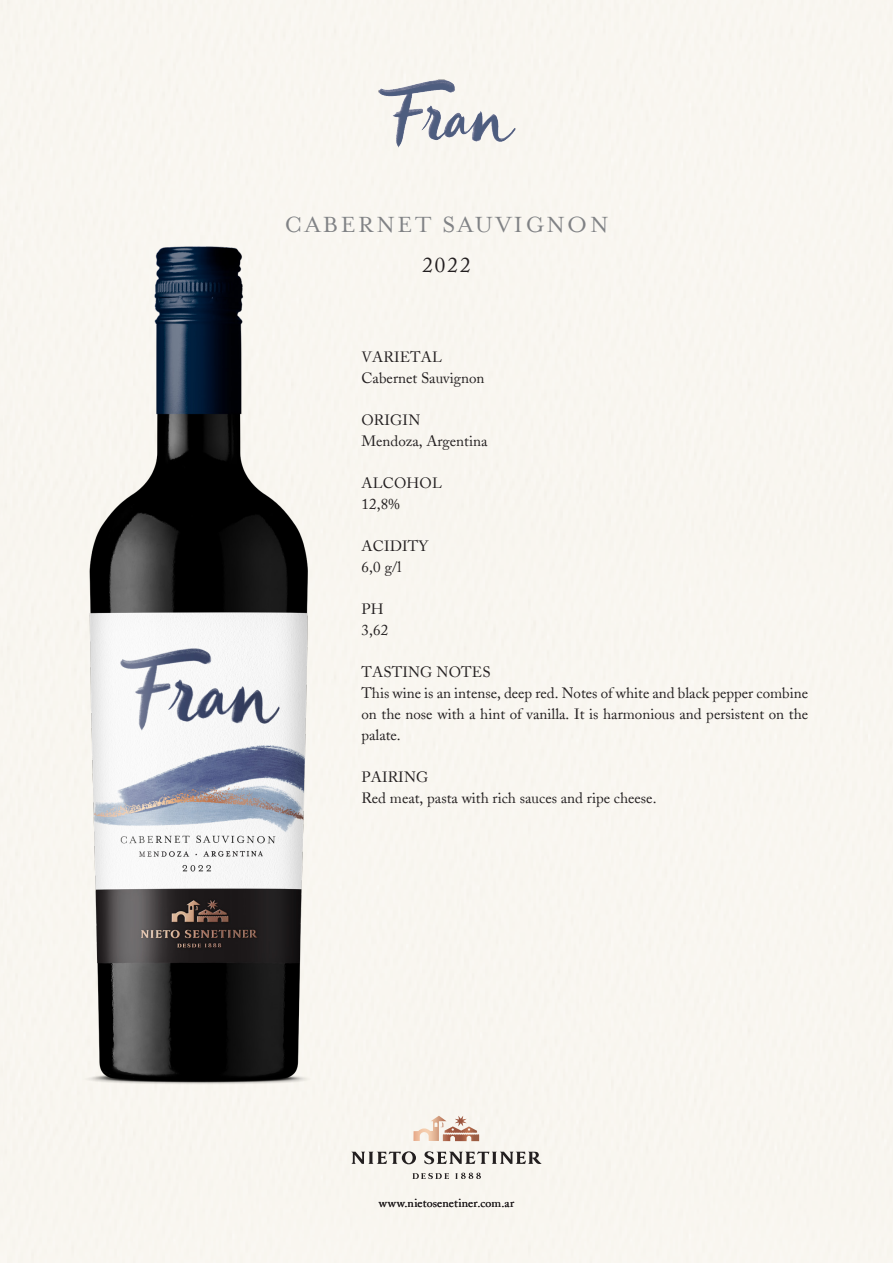
<style>
.page{position:relative;width:893px;height:1263px;background:#fff}
.page>*{position:absolute;margin:0;border:0;box-sizing:border-box;transform-origin:0 0}
.t1{font:25.5px "Mrs Eaves Roman";letter-spacing:.1em;color:#808285}
.t2{font:21px "Adobe Caslon";color:#231f20}
.t3{font:15px/21px "Adobe Caslon";color:#231f20;text-align:justify}
.t4{font:12px "Adobe Caslon";letter-spacing:.015em;color:#231f20}
</style>
<div class="page">
<svg style="left:413px;top:1116px;width:66px;height:25px"></svg>
<svg style="left:351px;top:1151px;width:191px;height:28px"></svg>
<img style="left:58px;top:236px;width:279px;height:868px">
<img style="left:375px;top:66px;width:143px;height:92px">
<p class="t1" style="left:284px;top:213px;width:326px">CABERNET SAUVIGNON</p>
<p class="t2" style="left:422px;top:252px;width:50px">2022</p>
<p class="t3" style="left:361px;top:347px;width:82px">VARIETAL</p>
<p class="t3" style="left:361px;top:368px;width:125px">Cabernet Sauvignon</p>
<p class="t3" style="left:361px;top:410px;width:60px">ORIGIN</p>
<p class="t3" style="left:361px;top:431px;width:127px">Mendoza, Argentina</p>
<p class="t3" style="left:361px;top:473px;width:82px">ALCOHOL</p>
<p class="t3" style="left:361px;top:494px;width:40px">12,8%</p>
<p class="t3" style="left:361px;top:536px;width:69px">ACIDITY</p>
<p class="t3" style="left:361px;top:557px;width:41px">6,0 g/l</p>
<p class="t3" style="left:361px;top:599px;width:24px">PH</p>
<p class="t3" style="left:361px;top:620px;width:28px">3,62</p>
<p class="t3" style="left:361px;top:662px;width:131px">TASTING NOTES</p>
<p class="t3" style="left:361px;top:683px;width:448px">This wine is an intense, deep red. Notes of white and black pepper combine on the nose with a hint of vanilla. It is harmonious and persistent on the palate.</p>
<p class="t3" style="left:361px;top:767px;width:68px">PAIRING</p>
<p class="t3" style="left:361px;top:788px;width:297px">Red meat, pasta with rich sauces and ripe cheese.</p>
<p class="t4" style="left:379px;top:1195px;width:137px">www.nietosenetiner.com.ar</p>
</div>
